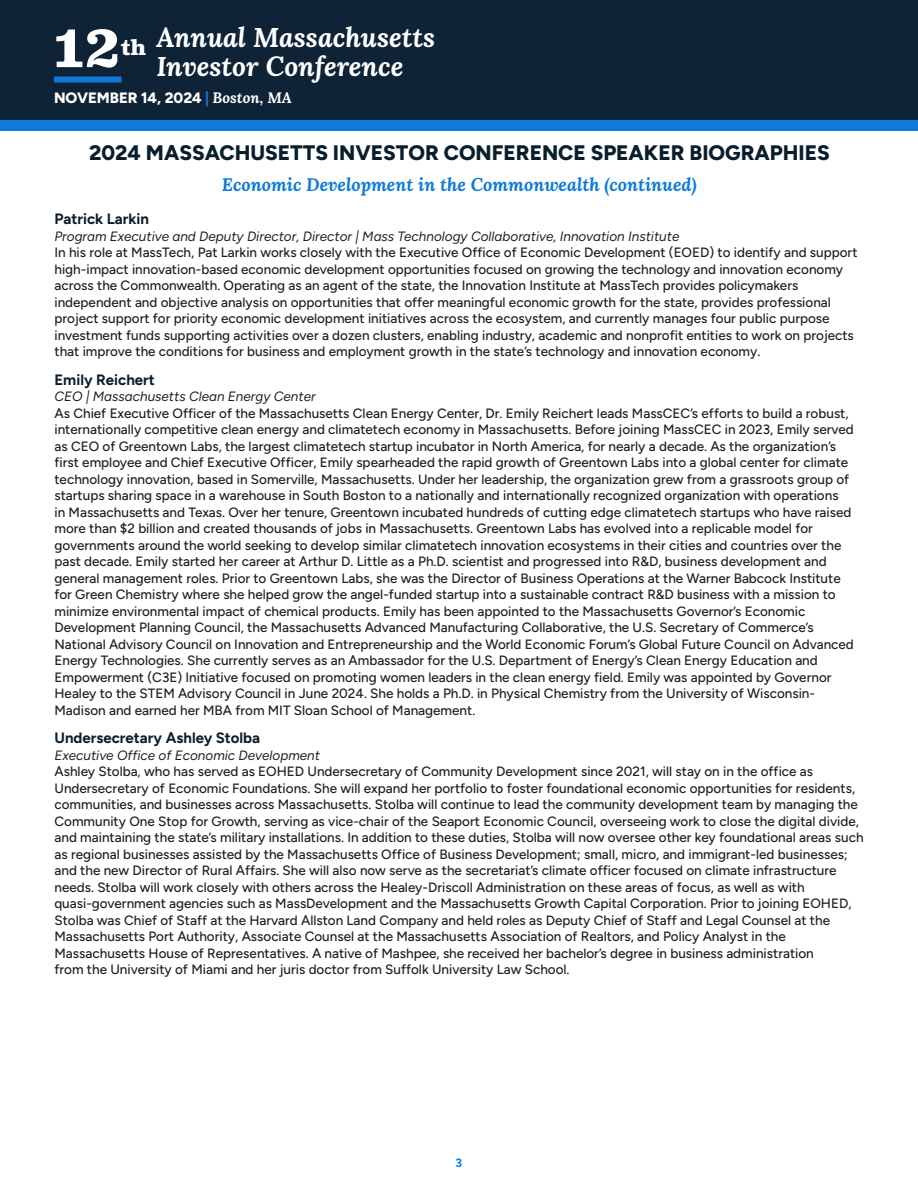
<style>
.page{position:relative;width:918px;height:1188px;background:#fff}
.page>*{position:absolute;margin:0;border:0;box-sizing:border-box;transform-origin:0 0}
.t1{font:700 54px "Clarendon Text Pro";color:#fff}
.t2{font:italic 700 27px/28.5px "Lora";color:#fff;text-align:center}
.t3{font:800 21px "Figtree";color:#091e2d}
.t4{font:italic 700 18px "Lora";color:#0f7ad8}
.t5{font:700 15px "Figtree";color:#091e2d}
.t6{font:800 15px "Figtree";color:#fff}
.t7{font:500 13.5px/16.5px "Figtree";color:#231f20}
.t8{font:italic 13.5px "Figtree";color:#231f20}
.t9{font:700 12px "Figtree";color:#0f7ad8}
.s1{color:#0f7ad8}
.s2{font-family:"Lora";font-weight:700;font-style:italic}
</style>
<div class="page">
<div style="left:0;top:0;width:918px;height:125px;background:#0f2337"></div>
<div style="left:54px;top:76px;width:68px;height:6px;background:#0f7ad8"></div>
<div style="left:0;top:120px;width:918px;height:11px;background:#0f7ad8"></div>
<h1 class="t1" style="left:54px;top:16px;width:68px">12</h1>
<h2 class="t2" style="left:121px;top:23px;width:316px"><sub>th</sub> Annual Massachusetts<br>Investor Conference</h2>
<p class="t6" style="left:54px;top:89px;width:239px">NOVEMBER 14, 2024 <span class="s1">|</span> <span class="s2">Boston, MA</span></p>
<h3 class="t3" style="left:89px;top:140px;width:742px">2024 MASSACHUSETTS INVESTOR CONFERENCE SPEAKER BIOGRAPHIES</h3>
<p class="t4" style="left:222px;top:172px;width:476px">Economic Development in the Commonwealth (continued)</p>
<p class="t5" style="left:54px;top:210px;width:96px">Patrick Larkin</p>
<p class="t8" style="left:54px;top:229px;width:626px">Program Executive and Deputy Director, Director | Mass Technology Collaborative, Innovation Institute</p>
<p class="t7" style="left:54px;top:244px;width:805px">In his role at MassTech, Pat Larkin works closely with the Executive Office of Economic Development (EOED) to identify and support high-impact innovation-based economic development opportunities focused on growing the technology and innovation economy across the Commonwealth. Operating as an agent of the state, the Innovation Institute at MassTech provides policymakers</p>
<p class="t7" style="left:54px;top:294px;width:778px">independent and objective analysis on opportunities that offer meaningful economic growth for the state, provides professional</p>
<p class="t7" style="left:54px;top:310px;width:801px">project support for priority economic development initiatives across the ecosystem, and currently manages four public purpose investment funds supporting activities over a dozen clusters, enabling industry, academic and nonprofit entities to work on projects that improve the conditions for business and employment growth in the state’s technology and innovation economy.</p>
<p class="t5" style="left:54px;top:371px;width:102px">Emily Reichert</p>
<p class="t8" style="left:54px;top:389px;width:263px">CEO | Massachusetts Clean Energy Center</p>
<p class="t7" style="left:54px;top:405px;width:801px">As Chief Executive Officer of the Massachusetts Clean Energy Center, Dr. Emily Reichert leads MassCEC’s efforts to build a robust, internationally competitive clean energy and climatetech economy in Massachusetts. Before joining MassCEC in 2023, Emily served as CEO of Greentown Labs, the largest climatetech startup incubator in North America, for nearly a decade. As the organization’s first employee and Chief Executive Officer, Emily spearheaded the rapid growth of Greentown Labs into a global center for climate technology innovation, based in Somerville, Massachusetts. Under her leadership, the organization grew from a grassroots group of startups sharing space in a warehouse in South Boston to a nationally and internationally recognized organization with operations<br>in Massachusetts and Texas. Over her tenure, Greentown incubated hundreds of cutting edge climatetech startups who have raised more than $2 billion and created thousands of jobs in Massachusetts. Greentown Labs has evolved into a replicable model for</p>
<p class="t7" style="left:54px;top:537px;width:788px">governments around the world seeking to develop similar climatetech innovation ecosystems in their cities and countries over the past decade. Emily started her career at Arthur D. Little as a Ph.D. scientist and progressed into R&amp;D, business development and</p>
<p class="t7" style="left:54px;top:570px;width:788px">general management roles. Prior to Greentown Labs, she was the Director of Business Operations at the Warner Babcock Institute</p>
<p class="t7" style="left:54px;top:586px;width:783px">for Green Chemistry where she helped grow the angel-funded startup into a sustainable contract R&amp;D business with a mission to minimize environmental impact of chemical products. Emily has been appointed to the Massachusetts Governor’s Economic</p>
<p class="t7" style="left:54px;top:619px;width:761px">Development Planning Council, the Massachusetts Advanced Manufacturing Collaborative, the U.S. Secretary of Commerce’s</p>
<p class="t7" style="left:54px;top:636px;width:801px">National Advisory Council on Innovation and Entrepreneurship and the World Economic Forum’s Global Future Council on Advanced<br>Energy Technologies. She currently serves as an Ambassador for the U.S. Department of Energy’s Clean Energy Education and</p>
<p class="t7" style="left:54px;top:669px;width:779px">Empowerment (C3E) Initiative focused on promoting women leaders in the clean energy field. Emily was appointed by Governor<br>Healey to the STEM Advisory Council in June 2024. She holds a Ph.D. in Physical Chemistry from the University of Wisconsin-</p>
<p class="t7" style="left:54px;top:702px;width:422px">Madison and earned her MBA from MIT Sloan School of Management.</p>
<p class="t5" style="left:54px;top:729px;width:207px">Undersecretary Ashley Stolba</p>
<p class="t8" style="left:54px;top:748px;width:267px">Executive Office of Economic Development</p>
<p class="t7" style="left:54px;top:763px;width:760px">Ashley Stolba, who has served as EOHED Undersecretary of Community Development since 2021, will stay on in the office as</p>
<p class="t7" style="left:54px;top:780px;width:811px">Undersecretary of Economic Foundations. She will expand her portfolio to foster foundational economic opportunities for residents, communities, and businesses across Massachusetts. Stolba will continue to lead the community development team by managing the Community One Stop for Growth, serving as vice-chair of the Seaport Economic Council, overseeing work to close the digital divide, and maintaining the state’s military installations. In addition to these duties, Stolba will now oversee other key foundational areas such as regional businesses assisted by the Massachusetts Office of Business Development; small, micro, and immigrant-led businesses; and the new Director of Rural Affairs. She will also now serve as the secretariat’s climate officer focused on climate infrastructure needs. Stolba will work closely with others across the Healey-Driscoll Administration on these areas of focus, as well as with</p>
<p class="t7" style="left:54px;top:895px;width:799px">quasi-government agencies such as MassDevelopment and the Massachusetts Growth Capital Corporation. Prior to joining EOHED,<br>Stolba was Chief of Staff at the Harvard Allston Land Company and held roles as Deputy Chief of Staff and Legal Counsel at the</p>
<p class="t7" style="left:54px;top:928px;width:733px">Massachusetts Port Authority, Associate Counsel at the Massachusetts Association of Realtors, and Policy Analyst in the</p>
<p class="t7" style="left:54px;top:945px;width:761px">Massachusetts House of Representatives. A native of Mashpee, she received her bachelor’s degree in business administration</p>
<p class="t7" style="left:54px;top:961px;width:517px">from the University of Miami and her juris doctor from Suffolk University Law School.</p>
<p class="t9" style="left:456px;top:1156px;width:8px">3</p>
</div>
